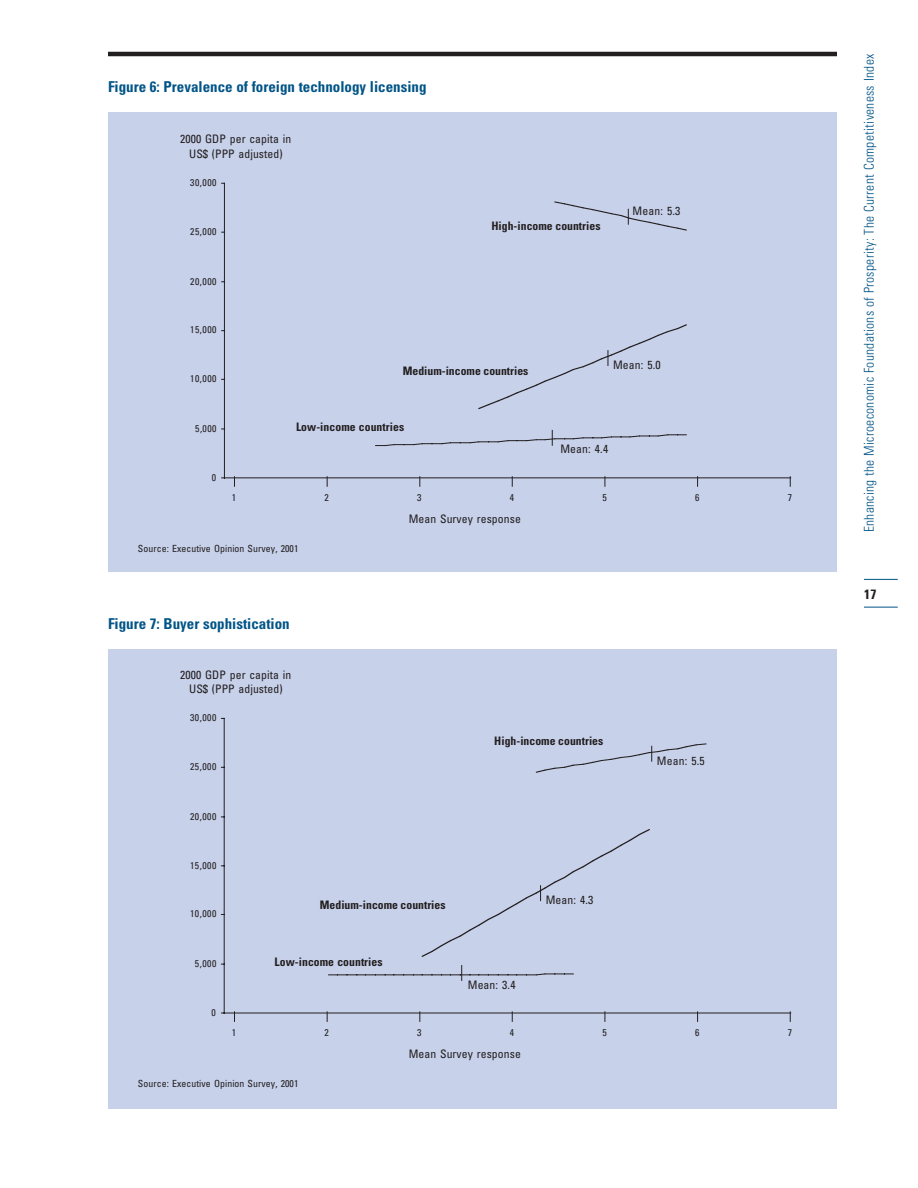
<style>
.page{position:relative;width:918px;height:1188px;background:#fff}
.page>*{position:absolute;margin:0;border:0;box-sizing:border-box;transform-origin:0 0}
.t1{font:700 condensed 15px "Univers";color:#005487}
.t2{font:300 condensed 13.5px "Univers";letter-spacing:.02em;color:#005487}
.t3{font:700 condensed 13.5px "Univers";color:#231f20}
.t4{font:condensed 11.7px/14.1px "Univers";letter-spacing:.01em;color:#231f20;text-align:center}
.t5{font:700 condensed 11.7px "Univers";color:#231f20}
.t6{font:condensed 9.9px "Univers";letter-spacing:.01em;color:#231f20}
.t7{font:condensed 9.75px "Univers";letter-spacing:.05em;color:#231f20}
</style>
<div class="page">
<hr style="left:108px;top:52px;width:729px;height:4px;background:#231f20">
<hr style="left:864px;top:579px;width:34px;height:1px;background:#005487">
<hr style="left:864px;top:607px;width:34px;height:1px;background:#005487">
<div style="left:108px;top:112px;width:729px;height:460px;background:#c7d1ea"></div>
<hr style="left:224px;top:183px;width:1px;height:295px;background:#231f20">
<hr style="left:224px;top:477px;width:567px;height:1px;background:#231f20">
<svg style="left:478px;top:324px;width:209px;height:85px"></svg>
<svg style="left:554px;top:202px;width:133px;height:29px"></svg>
<svg style="left:375px;top:430px;width:312px;height:16px"></svg>
<div style="left:108px;top:649px;width:729px;height:460px;background:#c7d1ea"></div>
<hr style="left:224px;top:718px;width:1px;height:295px;background:#231f20">
<hr style="left:224px;top:1013px;width:567px;height:1px;background:#231f20">
<svg style="left:422px;top:829px;width:228px;height:128px"></svg>
<svg style="left:536px;top:743px;width:170px;height:30px"></svg>
<svg style="left:328px;top:965px;width:246px;height:16px"></svg>
<p class="t1" style="left:108px;top:81px;width:320px">Figure 6: Prevalence of foreign technology licensing</p>
<p class="t4" style="left:180px;top:133px;width:113px">2000 GDP per capita in<br>US$ (PPP adjusted)</p>
<p class="t7" style="left:190px;top:179px;width:28px">30,000</p>
<p class="t7" style="left:190px;top:228px;width:28px">25,000</p>
<p class="t5" style="left:491px;top:222px;width:111px">High-income countries</p>
<p class="t4" style="left:633px;top:204px;width:49px">Mean: 5.3</p>
<p class="t7" style="left:190px;top:278px;width:28px">20,000</p>
<p class="t7" style="left:190px;top:326px;width:28px">15,000</p>
<p class="t7" style="left:190px;top:375px;width:28px">10,000</p>
<p class="t7" style="left:195px;top:425px;width:23px">5,000</p>
<p class="t7" style="left:212px;top:474px;width:6px">0</p>
<p class="t5" style="left:403px;top:366px;width:127px">Medium-income countries</p>
<p class="t5" style="left:296px;top:423px;width:110px">Low-income countries</p>
<p class="t4" style="left:613px;top:359px;width:49px">Mean: 5.0</p>
<p class="t4" style="left:560px;top:442px;width:49px">Mean: 4.4</p>
<p class="t6" style="left:232px;top:493px;width:6px">1</p>
<p class="t6" style="left:325px;top:493px;width:6px">2</p>
<p class="t6" style="left:417px;top:493px;width:6px">3</p>
<p class="t6" style="left:510px;top:493px;width:6px">4</p>
<p class="t6" style="left:603px;top:493px;width:6px">5</p>
<p class="t6" style="left:695px;top:493px;width:6px">6</p>
<p class="t6" style="left:788px;top:493px;width:6px">7</p>
<p class="t4" style="left:409px;top:513px;width:114px">Mean Survey response</p>
<p class="t6" style="left:138px;top:545px;width:162px">Source: Executive Opinion Survey, 2001</p>
<p class="t1" style="left:108px;top:618px;width:183px">Figure 7: Buyer sophistication</p>
<p class="t4" style="left:180px;top:668px;width:113px">2000 GDP per capita in<br>US$ (PPP adjusted)</p>
<p class="t7" style="left:190px;top:714px;width:28px">30,000</p>
<p class="t7" style="left:190px;top:763px;width:28px">25,000</p>
<p class="t7" style="left:190px;top:813px;width:28px">20,000</p>
<p class="t7" style="left:190px;top:862px;width:28px">15,000</p>
<p class="t7" style="left:190px;top:910px;width:28px">10,000</p>
<p class="t7" style="left:195px;top:960px;width:23px">5,000</p>
<p class="t7" style="left:212px;top:1009px;width:6px">0</p>
<p class="t5" style="left:494px;top:737px;width:111px">High-income countries</p>
<p class="t5" style="left:320px;top:900px;width:127px">Medium-income countries</p>
<p class="t5" style="left:275px;top:958px;width:110px">Low-income countries</p>
<p class="t4" style="left:468px;top:979px;width:49px">Mean: 3.4</p>
<p class="t4" style="left:546px;top:894px;width:49px">Mean: 4.3</p>
<p class="t4" style="left:657px;top:755px;width:49px">Mean: 5.5</p>
<p class="t6" style="left:232px;top:1029px;width:6px">1</p>
<p class="t6" style="left:325px;top:1029px;width:6px">2</p>
<p class="t6" style="left:417px;top:1029px;width:6px">3</p>
<p class="t6" style="left:510px;top:1029px;width:6px">4</p>
<p class="t6" style="left:603px;top:1029px;width:6px">5</p>
<p class="t6" style="left:695px;top:1029px;width:6px">6</p>
<p class="t6" style="left:788px;top:1029px;width:6px">7</p>
<p class="t4" style="left:409px;top:1048px;width:114px">Mean Survey response</p>
<p class="t6" style="left:138px;top:1080px;width:162px">Source: Executive Opinion Survey, 2001</p>
<p class="t2" style="left:864px;top:532px;width:480px;rotate:-90deg">Enhancing the Microeconomic Foundations of Prosperity: The Current Competitiveness Index</p>
<p class="t3" style="left:864px;top:589px;width:14px">17</p>
</div>
